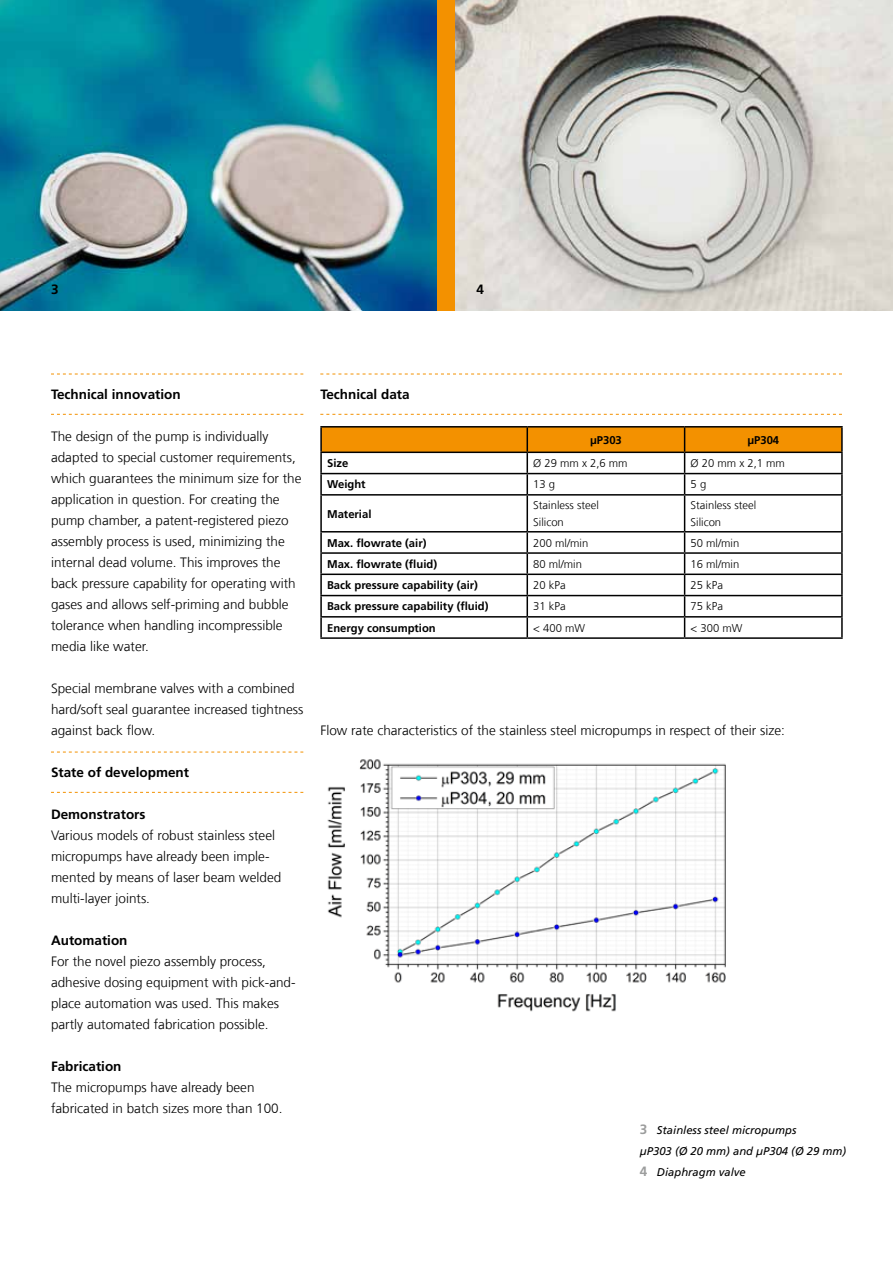
<style>
.page{position:relative;width:893px;height:1263px;background:#fff}
.page>*{position:absolute;margin:0;border:0;box-sizing:border-box;transform-origin:0 0}
.t1{font:300 13.5px/21px "Frutiger LT Com";color:#000}
.t2{font:700 13.5px "Frutiger LT Com";color:#000}
.t3{font:700 11.25px "Frutiger LT Com";color:#000}
.t4{font:300 11.25px/16.5px "Frutiger LT Com";color:#000}
.t5{font:italic 11.25px/21px "Frutiger LT Com";color:#000}
.s1{font-weight:700;font-style:normal;font-size:13.5px;color:#9c9d9d}
</style>
<div class="page">
<img style="left:455px;top:0;width:438px;height:310px">
<img style="left:0;top:0;width:438px;height:310px">
<svg style="left:51px;top:374px;width:252px;height:1px"></svg>
<svg style="left:51px;top:414px;width:252px;height:1px"></svg>
<svg style="left:51px;top:752px;width:252px;height:1px"></svg>
<svg style="left:51px;top:792px;width:252px;height:1px"></svg>
<svg style="left:320px;top:374px;width:522px;height:1px"></svg>
<svg style="left:320px;top:414px;width:522px;height:1px"></svg>
<hr style="left:320px;top:426px;width:207px;height:2px;background:#000">
<hr style="left:320px;top:428px;width:2px;height:24px;background:#000">
<hr style="left:527px;top:426px;width:158px;height:2px;background:#000">
<hr style="left:685px;top:426px;width:158px;height:2px;background:#000">
<hr style="left:841px;top:428px;width:2px;height:24px;background:#000">
<hr style="left:320px;top:452px;width:207px;height:1px;background:#000">
<hr style="left:320px;top:453px;width:2px;height:20px;background:#000">
<hr style="left:685px;top:452px;width:158px;height:1px;background:#000">
<hr style="left:841px;top:453px;width:2px;height:20px;background:#000">
<hr style="left:320px;top:473px;width:207px;height:1px;background:#000">
<hr style="left:320px;top:474px;width:2px;height:20px;background:#000">
<hr style="left:685px;top:473px;width:158px;height:1px;background:#000">
<svg style="left:321px;top:427px;width:521px;height:67px"></svg>
<hr style="left:841px;top:474px;width:2px;height:20px;background:#000">
<hr style="left:320px;top:494px;width:207px;height:2px;background:#000">
<hr style="left:320px;top:496px;width:2px;height:35px;background:#000">
<hr style="left:527px;top:494px;width:158px;height:2px;background:#000">
<hr style="left:526px;top:496px;width:2px;height:35px;background:#000">
<hr style="left:685px;top:494px;width:158px;height:2px;background:#000">
<hr style="left:684px;top:496px;width:1px;height:35px;background:#000">
<hr style="left:841px;top:496px;width:2px;height:35px;background:#000">
<hr style="left:320px;top:531px;width:207px;height:1px;background:#000">
<hr style="left:320px;top:532px;width:2px;height:20px;background:#000">
<hr style="left:527px;top:531px;width:158px;height:1px;background:#000">
<hr style="left:526px;top:532px;width:2px;height:20px;background:#000">
<hr style="left:685px;top:531px;width:158px;height:1px;background:#000">
<hr style="left:841px;top:532px;width:2px;height:20px;background:#000">
<hr style="left:320px;top:552px;width:207px;height:2px;background:#000">
<svg style="left:320px;top:554px;width:2px;height:19px"></svg>
<hr style="left:527px;top:552px;width:158px;height:2px;background:#000">
<svg style="left:526px;top:554px;width:2px;height:19px"></svg>
<hr style="left:685px;top:552px;width:158px;height:2px;background:#000">
<svg style="left:841px;top:554px;width:2px;height:19px"></svg>
<hr style="left:320px;top:573px;width:207px;height:2px;background:#000">
<hr style="left:320px;top:575px;width:2px;height:20px;background:#000">
<hr style="left:527px;top:573px;width:158px;height:2px;background:#000">
<hr style="left:526px;top:575px;width:2px;height:20px;background:#000">
<hr style="left:685px;top:573px;width:158px;height:2px;background:#000">
<hr style="left:841px;top:575px;width:2px;height:20px;background:#000">
<hr style="left:320px;top:595px;width:207px;height:1px;background:#000">
<hr style="left:320px;top:596px;width:2px;height:20px;background:#000">
<hr style="left:527px;top:595px;width:158px;height:1px;background:#000">
<hr style="left:526px;top:596px;width:2px;height:20px;background:#000">
<hr style="left:685px;top:595px;width:158px;height:1px;background:#000">
<hr style="left:841px;top:596px;width:2px;height:20px;background:#000">
<hr style="left:320px;top:616px;width:207px;height:2px;background:#000">
<svg style="left:320px;top:618px;width:2px;height:19px"></svg>
<hr style="left:527px;top:616px;width:158px;height:2px;background:#000">
<svg style="left:526px;top:618px;width:2px;height:19px"></svg>
<hr style="left:685px;top:616px;width:158px;height:2px;background:#000">
<svg style="left:684px;top:532px;width:1px;height:105px"></svg>
<svg style="left:841px;top:618px;width:2px;height:19px"></svg>
<hr style="left:320px;top:637px;width:207px;height:2px;background:#000">
<hr style="left:527px;top:637px;width:158px;height:2px;background:#000">
<hr style="left:685px;top:637px;width:158px;height:2px;background:#000">
<img style="left:327px;top:759px;width:399px;height:253px">
<div style="left:438px;top:0;width:17px;height:310px;background:#f39100"></div>
<p class="t2" style="left:51px;top:281px;width:9px">3</p>
<p class="t2" style="left:476px;top:281px;width:9px">4</p>
<p class="t2" style="left:51px;top:386px;width:131px">Technical innovation</p>
<p class="t1" style="left:51px;top:426px;width:252px">The design of the pump is individually adapted to special customer requirements, which guarantees the minimum size for the application in question. For creating the pump chamber, a patent-registered piezo assembly process is used, minimizing the internal dead volume. This improves the back pressure capability for operating with gases and allows self-priming and bubble tolerance when handling incompressible media like water.</p>
<p class="t1" style="left:51px;top:678px;width:254px">Special membrane valves with a combined hard/soft seal guarantee increased tightness against back flow.</p>
<p class="t2" style="left:51px;top:764px;width:140px">State of development</p>
<p class="t2" style="left:51px;top:806px;width:96px">Demonstrators</p>
<p class="t1" style="left:51px;top:825px;width:232px">Various models of robust stainless steel micropumps have already been imple&shy;mented by means of laser beam welded multi-layer joints.</p>
<p class="t2" style="left:51px;top:932px;width:78px">Automation</p>
<p class="t1" style="left:51px;top:951px;width:246px">For the novel piezo assembly process, adhesive dosing equipment with pick-and&shy;place automation was used. This makes partly automated fabrication possible.</p>
<p class="t2" style="left:51px;top:1059px;width:72px">Fabrication</p>
<p class="t1" style="left:51px;top:1077px;width:233px">The micropumps have already been fabricated in batch sizes more than 100.</p>
<p class="t2" style="left:320px;top:386px;width:91px">Technical data</p>
<p class="t3" style="left:590px;top:433px;width:33px">µP303</p>
<p class="t3" style="left:747px;top:433px;width:33px">µP304</p>
<p class="t3" style="left:327px;top:457px;width:23px">Size</p>
<p class="t4" style="left:533px;top:455px;width:96px">Ø 29 mm x 2,6 mm</p>
<p class="t4" style="left:691px;top:455px;width:96px">Ø 20 mm x 2,1 mm</p>
<p class="t3" style="left:327px;top:478px;width:40px">Weight</p>
<p class="t4" style="left:533px;top:476px;width:23px">13 g</p>
<p class="t4" style="left:691px;top:476px;width:17px">5 g</p>
<p class="t3" style="left:327px;top:507px;width:46px">Material</p>
<p class="t4" style="left:533px;top:497px;width:67px">Stainless steel<br>Silicon</p>
<p class="t4" style="left:691px;top:497px;width:67px">Stainless steel<br>Silicon</p>
<p class="t3" style="left:327px;top:536px;width:101px">Max. flowrate (air)</p>
<p class="t4" style="left:533px;top:535px;width:57px">200 ml/min</p>
<p class="t4" style="left:691px;top:535px;width:50px">50 ml/min</p>
<p class="t3" style="left:327px;top:557px;width:112px">Max. flowrate (fluid)</p>
<p class="t4" style="left:533px;top:556px;width:50px">80 ml/min</p>
<p class="t4" style="left:691px;top:556px;width:50px">16 ml/min</p>
<p class="t3" style="left:327px;top:579px;width:152px">Back pressure capability (air)</p>
<p class="t4" style="left:533px;top:577px;width:34px">20 kPa</p>
<p class="t4" style="left:691px;top:577px;width:34px">25 kPa</p>
<p class="t3" style="left:327px;top:600px;width:163px">Back pressure capability (fluid)</p>
<p class="t4" style="left:533px;top:598px;width:34px">31 kPa</p>
<p class="t4" style="left:691px;top:598px;width:34px">75 kPa</p>
<p class="t3" style="left:327px;top:621px;width:110px">Energy consumption</p>
<p class="t4" style="left:533px;top:620px;width:53px">&lt; 400 mW</p>
<p class="t4" style="left:691px;top:620px;width:53px">&lt; 300 mW</p>
<p class="t1" style="left:320px;top:720px;width:466px">Flow rate characteristics of the stainless steel micropumps in respect of their size:</p>
<p class="t5" style="left:640px;top:1120px;width:208px"><span class="s1">3</span> Stainless steel micropumps<br>µP303 (Ø 20 mm) and µP304 (Ø 29 mm)<br><span class="s1">4</span> Diaphragm valve</p>
</div>
